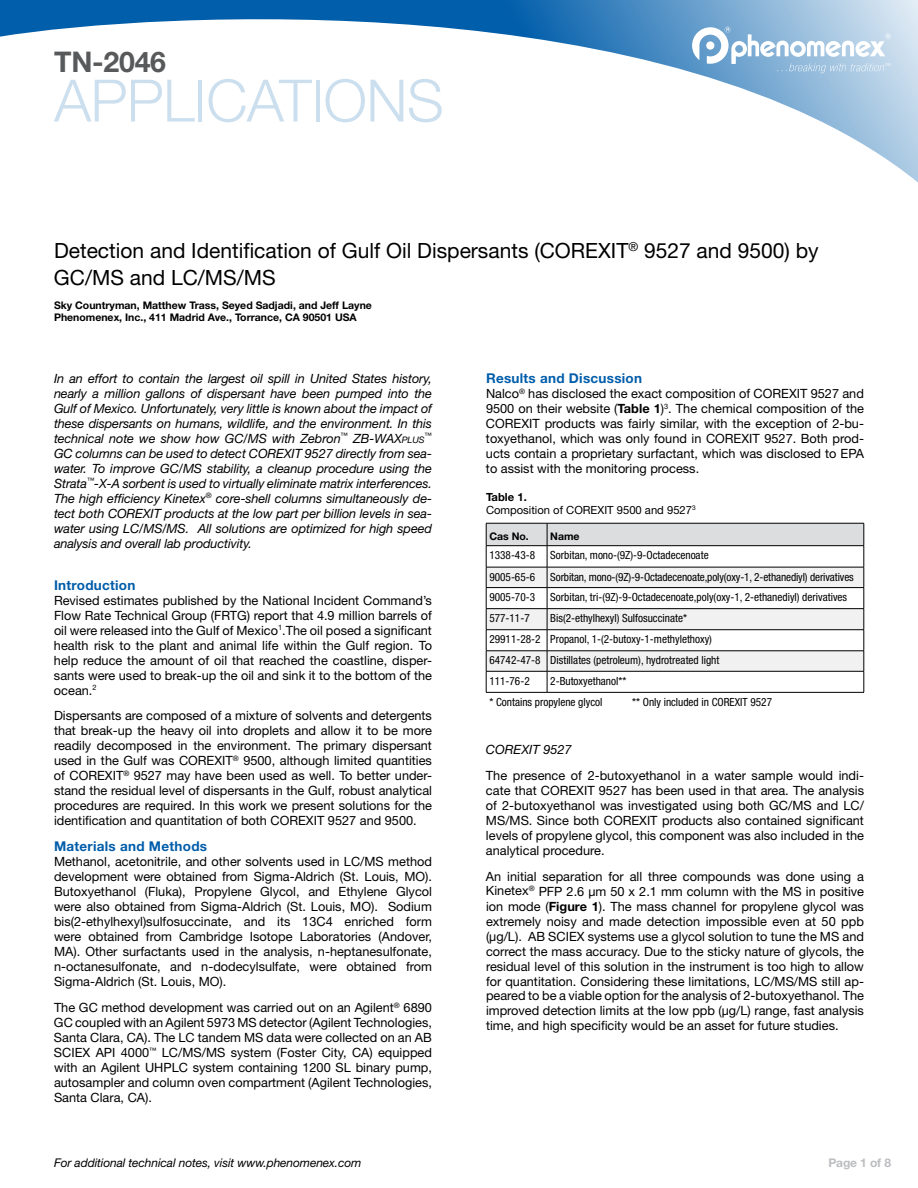
<style>
.page{position:relative;width:918px;height:1188px;background:#fff}
.page>*{position:absolute;margin:0;border:0;box-sizing:border-box;transform-origin:0 0}
.t1{font:300 58.5px "Helvetica Neue LT Std";letter-spacing:-.01em;color:#ccdfee}
.t2{font:700 28.5px "Helvetica Neue LT Std";letter-spacing:-.01em;color:#58595b}
.t3{font:21px/27px "Helvetica Neue LT Std";color:#000}
.t4{font:700 13.5px "Helvetica Neue LT Std";letter-spacing:.02em;color:#005daa}
.t5{font:12.75px/15px "Helvetica Neue LT Std";color:#000;text-align:justify}
.t6{font:italic 12.75px/15px "Helvetica Neue LT Std";letter-spacing:-.01em;color:#000;text-align:justify}
.t7{font:italic 12px "Helvetica Neue LT Std";letter-spacing:-.01em;color:#000}
.t8{font:700 12px "Helvetica Neue LT Std";letter-spacing:-.01em;color:#bcbdc0}
.t9{font:condensed 11.25px/20.9px "Helvetica Neue LT Std";color:#000}
.t10{font:11.25px/13.5px "Helvetica Neue LT Std";color:#000}
.t11{font:700 10.5px/12px "Helvetica Neue LT Std";color:#000}
.t12{font:italic 7.5px "Helvetica Neue LT Std";color:#000}
.s1{font-size:9px}
.s2{font-weight:700}
</style>
<div class="page">
<svg style="left:0;top:0;width:918px;height:182px"></svg>
<svg style="left:692px;top:26px;width:199px;height:47px"></svg>
<svg style="left:486px;top:523px;width:379px;height:169px"></svg>
<hr style="left:486px;top:692px;width:61px;height:1px;background:#000">
<hr style="left:547px;top:692px;width:317px;height:1px;background:#000">
<h2 class="t2" style="left:54px;top:45px;width:113px">TN-2046</h2>
<h1 class="t1" style="left:54px;top:65px;width:391px">APPLICATIONS</h1>
<h3 class="t3" style="left:54px;top:237px;width:766px">Detection and Identification of Gulf Oil Dispersants (COREXIT<sup>®</sup> 9527 and 9500) by<br>GC/MS and LC/MS/MS</h3>
<p class="t11" style="left:54px;top:299px;width:319px">Sky Countryman, Matthew Trass, Seyed Sadjadi, and Jeff Layne<br>Phenomenex, Inc., 411 Madrid Ave., Torrance, CA 90501 USA</p>
<p class="t6" style="left:54px;top:370px;width:380px">In an effort to contain the largest oil spill in United States history, nearly a million gallons of dispersant have been pumped into the Gulf of Mexico. Unfortunately, very little is known about the impact of these dispersants on humans, wildlife, and the environment. In this technical note we show how GC/MS with Zebron<sup>™</sup> ZB-WAX<span class="s1">PLUS</span></p>
<p class="t12" style="left:425px;top:431px;width:9px">™</p>
<p class="t6" style="left:54px;top:445px;width:380px">GC columns can be used to detect COREXIT 9527 directly from sea&shy;water. To improve GC/MS stability, a cleanup procedure using the Strata<sup>™</sup>-X-A sorbent is used to virtually eliminate matrix interferences.<br>The high efficiency Kinetex<sup>®</sup> core-shell columns simultaneously de&shy;tect both COREXIT products at the low part per billion levels in sea&shy;water using LC/MS/MS. All solutions are optimized for high speed analysis and overall lab productivity.</p>
<p class="t4" style="left:54px;top:577px;width:83px">Introduction</p>
<p class="t5" style="left:54px;top:592px;width:380px">Revised estimates published by the National Incident Command’s Flow Rate Technical Group (FRTG) report that 4.9 million barrels of oil were released into the Gulf of Mexico<sup>1</sup>.The oil posed a significant health risk to the plant and animal life within the Gulf region. To help reduce the amount of oil that reached the coastline, disper&shy;sants were used to break-up the oil and sink it to the bottom of the ocean.<sup>2</sup></p>
<p class="t5" style="left:54px;top:708px;width:380px">Dispersants are composed of a mixture of solvents and detergents that break-up the heavy oil into droplets and allow it to be more readily decomposed in the environment. The primary dispersant used in the Gulf was COREXIT<sup>®</sup> 9500, although limited quantities of COREXIT<sup>®</sup> 9527 may have been used as well. To better under&shy;stand the residual level of dispersants in the Gulf, robust analytical procedures are required. In this work we present solutions for the identification and quantitation of both COREXIT 9527 and 9500.</p>
<p class="t4" style="left:54px;top:838px;width:155px">Materials and Methods</p>
<p class="t5" style="left:54px;top:854px;width:380px">Methanol, acetonitrile, and other solvents used in LC/MS method development were obtained from Sigma-Aldrich (St. Louis, MO).<br>Butoxyethanol (Fluka), Propylene Glycol, and Ethylene Glycol were also obtained from Sigma-Aldrich (St. Louis, MO). Sodium bis(2-ethylhexyl)sulfosuccinate, and its 13C4 enriched form were obtained from Cambridge Isotope Laboratories (Andover, MA). Other surfactants used in the analysis, n-heptanesulfonate, n-octanesulfonate, and n-dodecylsulfate, were obtained from Sigma-Aldrich (St. Louis, MO).</p>
<p class="t5" style="left:54px;top:1000px;width:380px">The GC method development was carried out on an Agilent<sup>®</sup> 6890<br>GC coupled with an Agilent 5973 MS detector (Agilent Technologies, Santa Clara, CA). The LC tandem MS data were collected on an AB Sciex</p>
<p class="t5" style="left:54px;top:1045px;width:380px;text-indent:42px">API 4000<sup>™</sup> LC/MS/MS system (Foster City, CA) equipped with an Agilent UHPLC system containing 1200 SL binary pump, autosampler and column oven compartment (Agilent Technologies, Santa Clara, CA).</p>
<p class="t4" style="left:486px;top:370px;width:158px">Results and Discussion</p>
<p class="t5" style="left:486px;top:386px;width:380px">Nalco<sup>®</sup> has disclosed the exact composition of COREXIT 9527 and 9500 on their website (<span class="s2">Table 1</span>)<sup>3</sup>. The chemical composition of the COREXIT products was fairly similar, with the exception of 2-bu&shy;toxyethanol, which was only found in COREXIT 9527. Both prod&shy;ucts contain a proprietary surfactant, which was disclosed to EPA to assist with the monitoring process.</p>
<p class="t10" style="left:486px;top:490px;width:211px"><span class="s2">Table 1.<br></span>Composition of COREXIT 9500 and 9527<sup>3</sup></p>
<p class="t11" style="left:489px;top:530px;width:41px">Cas No.</p>
<p class="t11" style="left:550px;top:530px;width:31px">Name</p>
<p class="t9" style="left:489px;top:545px;width:47px">1338-43-8</p>
<p class="t9" style="left:550px;top:545px;width:160px">Sorbitan, mono-(9Z)-9-Octadecenoate</p>
<p class="t9" style="left:489px;top:566px;width:47px">9005-65-6</p>
<p class="t9" style="left:550px;top:566px;width:305px">Sorbitan, mono-(9Z)-9-Octadecenoate,poly(oxy-1, 2-ethanediyl) derivatives</p>
<p class="t9" style="left:489px;top:587px;width:47px">9005-70-3</p>
<p class="t9" style="left:550px;top:587px;width:298px">Sorbitan, tri-(9Z)-9-Octadecenoate,poly(oxy-1, 2-ethanediyl) derivatives</p>
<p class="t9" style="left:489px;top:608px;width:42px">577-11-7</p>
<p class="t9" style="left:489px;top:608px;width:231px;text-indent:61px">Bis(2-ethylhexyl) Sulfosuccinate* 29911-28-2 Propanol, 1-(2-butoxy-1-methylethoxy)<br>64742-47-8 Distillates (petroleum), hydrotreated light 111-76-2</p>
<p class="t9" style="left:489px;top:670px;width:138px;text-indent:61px">2-Butoxyethanol** * Contains propylene glycol</p>
<p class="t9" style="left:632px;top:691px;width:141px">** Only included in COREXIT 9527</p>
<p class="t6" style="left:486px;top:742px;width:87px">COREXIT 9527</p>
<p class="t5" style="left:486px;top:768px;width:380px">The presence of 2-butoxyethanol in a water sample would indi&shy;cate that COREXIT 9527 has been used in that area. The analysis of 2-butoxyethanol was investigated using both GC/MS and LC/ MS/MS. Since both COREXIT products also contained significant levels of propylene glycol, this component was also included in the analytical procedure.</p>
<p class="t5" style="left:486px;top:868px;width:380px">An initial separation for all three compounds was done using a Kinetex<sup>®</sup> PFP 2.6 μm 50 x 2.1 mm column with the MS in positive ion mode (<span class="s2">Figure 1</span>). The mass channel for propylene glycol was extremely noisy and made detection impossible even at 50 ppb (μg/L). AB Sciex</p>
<p class="t5" style="left:486px;top:928px;width:379px;text-indent:102px">systems use a glycol solution to tune the MS and correct the mass accuracy. Due to the sticky nature of glycols, the residual level of this solution in the instrument is too high to allow for quantitation. Considering these limitations, LC/MS/MS still ap&shy;peared to be a viable option for the analysis of 2-butoxyethanol. The improved detection limits at the low ppb (µg/L) range, fast analysis time, and high specificity would be an asset for future studies.</p>
<p class="t7" style="left:54px;top:1156px;width:309px">For additional technical notes, visit www.phenomenex.com</p>
<p class="t8" style="left:828px;top:1155px;width:64px">Page 1 of 8</p>
</div>
